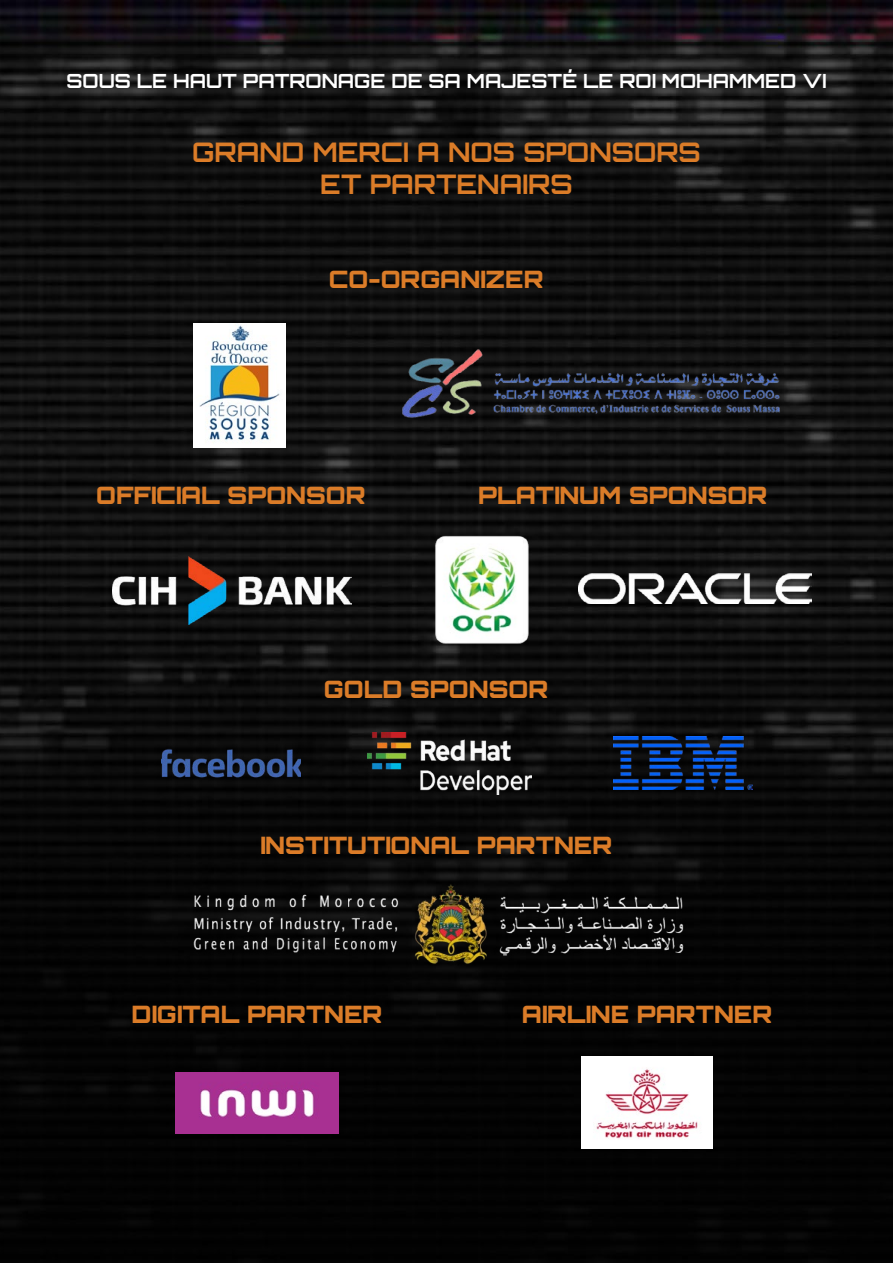
<style>
.page{position:relative;width:893px;height:1263px;background:#fff}
.page>*{position:absolute;margin:0;border:0;box-sizing:border-box;transform-origin:0 0}
.t1{font:700 27px/32.4px "Orbitron";color:#db7c28;text-align:center}
.t2{font:900 24px "Orbitron";color:#db7c28}
.t3{font:700 19.5px "Orbitron";color:#fff}
</style>
<div class="page">
<img style="left:0;top:0;width:893px;height:1263px">
<img style="left:193px;top:324px;width:93px;height:124px">
<img style="left:432px;top:531px;width:100px;height:116px">
<img style="left:403px;top:349px;width:380px;height:74px">
<img style="left:113px;top:557px;width:238px;height:67px">
<img style="left:578px;top:573px;width:233px;height:31px">
<img style="left:613px;top:737px;width:140px;height:53px">
<img style="left:367px;top:732px;width:164px;height:62px">
<img style="left:161px;top:731px;width:140px;height:64px">
<img style="left:177px;top:883px;width:518px;height:82px">
<img style="left:175px;top:1072px;width:164px;height:61px">
<img style="left:581px;top:1057px;width:131px;height:92px">
<p class="t3" style="left:67px;top:69px;width:761px">SOUS LE HAUT PATRONAGE DE SA MAJESTÉ LE ROI MOHAMMED VI</p>
<p class="t1" style="left:192px;top:136px;width:510px">GRAND MERCI A NOS SPONSORS<br>ET PARTENAIRS</p>
<p class="t2" style="left:329px;top:265px;width:216px">CO-ORGANIZER</p>
<p class="t2" style="left:96px;top:481px;width:271px">OFFICIAL SPONSOR</p>
<p class="t2" style="left:478px;top:481px;width:291px">PLATINUM SPONSOR</p>
<p class="t2" style="left:324px;top:674px;width:226px">GOLD SPONSOR</p>
<p class="t2" style="left:260px;top:831px;width:354px">INSTITUTIONAL PARTNER</p>
<p class="t2" style="left:131px;top:1000px;width:252px">DIGITAL PARTNER</p>
<p class="t2" style="left:522px;top:1000px;width:252px">AIRLINE PARTNER</p>
</div>
